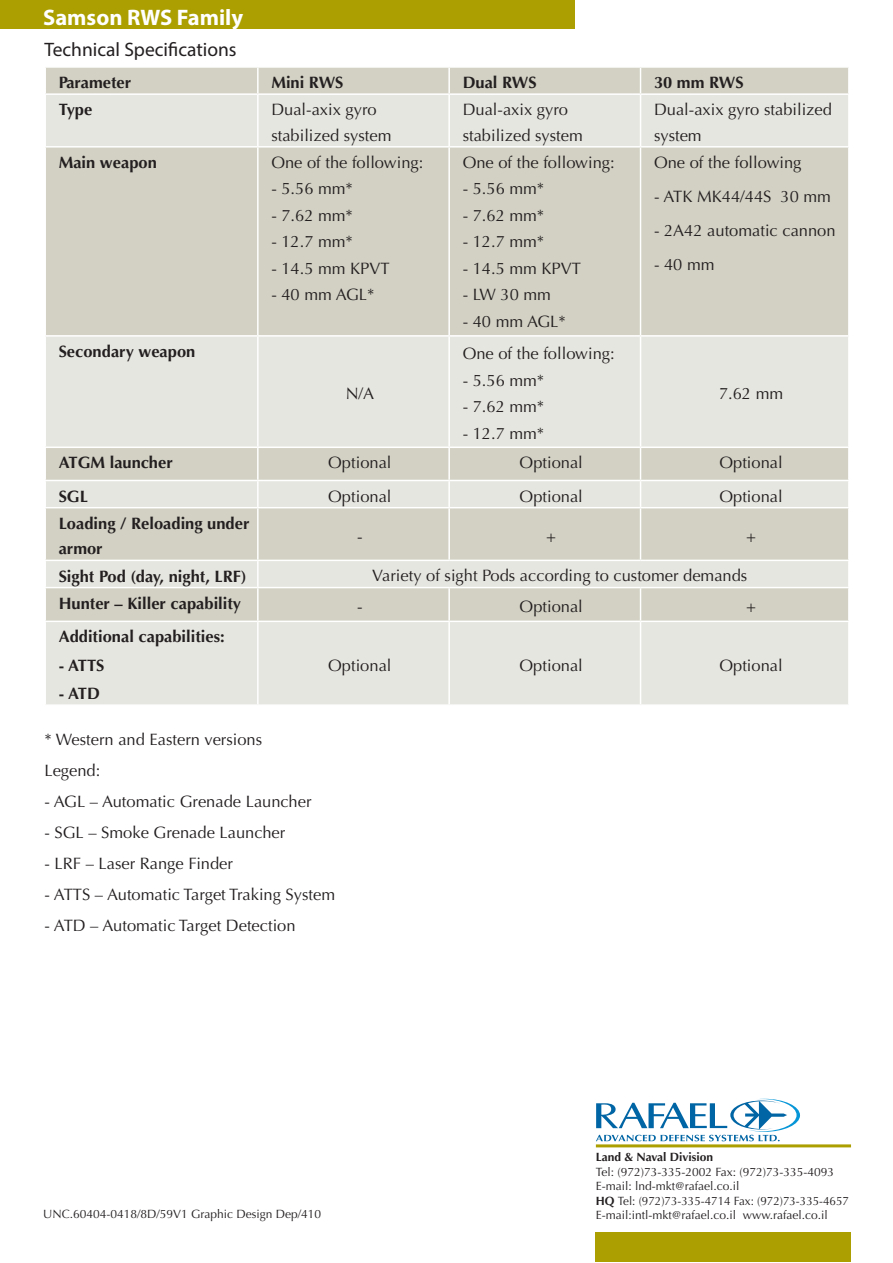
<style>
.page{position:relative;width:893px;height:1263px;background:#fff}
.page>*{position:absolute;margin:0;border:0;box-sizing:border-box;transform-origin:0 0}
.t1{font:700 22.5px "Myriad Pro";color:#fff}
.t2{font:19.5px "Myriad Pro";color:#231f20}
.t3{font:16.5px/25.5px "Optima";color:#231f20}
.t4{font:700 16.5px/27.2px "Optima";color:#231f20}
.t5{font:12px "Optima";color:#231f20}
.t6{font:700 12px "Optima";color:#231f20}
.s1{font-weight:700}
</style>
<div class="page">
<svg style="left:596px;top:1099px;width:204px;height:42px"></svg>
<hr style="left:596px;top:1144px;width:255px;height:3px;background:#ab9f01">
<div style="left:596px;top:1232px;width:255px;height:30px;background:#ab9f01"></div>
<div style="left:1px;top:0;width:574px;height:29px;background:#ab9f01"></div>
<div style="left:46px;top:68px;width:802px;height:25px;background:#d2d1c4"></div>
<svg style="left:46px;top:95px;width:802px;height:609px;background:#dcdcd2"></svg>
<div style="left:46px;top:588px;width:802px;height:33px;background:#d2d1c4"></div>
<hr style="left:257px;top:68px;width:2px;height:25px;background:#fff">
<hr style="left:448px;top:68px;width:2px;height:25px;background:#fff">
<svg style="left:640px;top:68px;width:1px;height:25px"></svg>
<hr style="left:257px;top:95px;width:2px;height:51px;background:#fff">
<hr style="left:448px;top:95px;width:2px;height:51px;background:#fff">
<hr style="left:640px;top:95px;width:1px;height:51px;background:#fff">
<hr style="left:44px;top:146px;width:214px;height:2px;background:#fff">
<hr style="left:258px;top:146px;width:191px;height:2px;background:#fff">
<hr style="left:257px;top:148px;width:2px;height:187px;background:#fff">
<hr style="left:449px;top:146px;width:191px;height:2px;background:#fff">
<hr style="left:448px;top:148px;width:2px;height:187px;background:#fff">
<hr style="left:640px;top:146px;width:210px;height:2px;background:#fff">
<hr style="left:640px;top:148px;width:1px;height:187px;background:#fff">
<hr style="left:44px;top:335px;width:214px;height:2px;background:#fff">
<hr style="left:258px;top:335px;width:191px;height:2px;background:#fff">
<hr style="left:257px;top:337px;width:2px;height:109px;background:#fff">
<hr style="left:449px;top:335px;width:191px;height:2px;background:#fff">
<hr style="left:448px;top:337px;width:2px;height:109px;background:#fff">
<hr style="left:640px;top:335px;width:210px;height:2px;background:#fff">
<hr style="left:640px;top:337px;width:1px;height:109px;background:#fff">
<hr style="left:44px;top:446px;width:214px;height:2px;background:#fff">
<hr style="left:258px;top:446px;width:191px;height:2px;background:#fff">
<hr style="left:257px;top:448px;width:2px;height:32px;background:#fff">
<hr style="left:449px;top:446px;width:191px;height:2px;background:#fff">
<hr style="left:448px;top:448px;width:2px;height:32px;background:#fff">
<hr style="left:640px;top:446px;width:210px;height:2px;background:#fff">
<hr style="left:640px;top:448px;width:1px;height:32px;background:#fff">
<hr style="left:44px;top:480px;width:214px;height:1px;background:#fff">
<hr style="left:258px;top:480px;width:191px;height:1px;background:#fff">
<hr style="left:257px;top:481px;width:2px;height:26px;background:#fff">
<hr style="left:449px;top:480px;width:191px;height:1px;background:#fff">
<hr style="left:448px;top:481px;width:2px;height:26px;background:#fff">
<hr style="left:640px;top:480px;width:210px;height:1px;background:#fff">
<svg style="left:640px;top:481px;width:1px;height:26px"></svg>
<hr style="left:44px;top:507px;width:214px;height:1px;background:#fff">
<hr style="left:258px;top:507px;width:191px;height:1px;background:#fff">
<hr style="left:257px;top:508px;width:2px;height:52px;background:#fff">
<hr style="left:449px;top:507px;width:191px;height:1px;background:#fff">
<hr style="left:448px;top:508px;width:2px;height:52px;background:#fff">
<hr style="left:640px;top:507px;width:210px;height:1px;background:#fff">
<hr style="left:640px;top:508px;width:1px;height:52px;background:#fff">
<hr style="left:44px;top:560px;width:214px;height:1px;background:#fff">
<hr style="left:258px;top:560px;width:191px;height:1px;background:#fff">
<hr style="left:257px;top:561px;width:2px;height:26px;background:#fff">
<hr style="left:449px;top:560px;width:191px;height:1px;background:#fff">
<hr style="left:640px;top:560px;width:210px;height:1px;background:#fff">
<hr style="left:44px;top:587px;width:214px;height:1px;background:#fff">
<hr style="left:258px;top:587px;width:191px;height:1px;background:#fff">
<hr style="left:257px;top:588px;width:2px;height:33px;background:#fff">
<hr style="left:449px;top:587px;width:191px;height:1px;background:#fff">
<hr style="left:448px;top:588px;width:2px;height:33px;background:#fff">
<hr style="left:640px;top:587px;width:210px;height:1px;background:#fff">
<hr style="left:640px;top:588px;width:1px;height:33px;background:#fff">
<hr style="left:44px;top:621px;width:214px;height:1px;background:#fff">
<hr style="left:258px;top:621px;width:191px;height:1px;background:#fff">
<hr style="left:257px;top:622px;width:2px;height:82px;background:#fff">
<hr style="left:449px;top:621px;width:191px;height:1px;background:#fff">
<hr style="left:448px;top:622px;width:2px;height:82px;background:#fff">
<hr style="left:640px;top:621px;width:210px;height:1px;background:#fff">
<hr style="left:640px;top:622px;width:1px;height:82px;background:#fff">
<h1 class="t1" style="left:43px;top:2px;width:202px">Samson RWS Family</h1>
<p class="t2" style="left:44px;top:38px;width:194px">Technical Specifications</p>
<p class="t4" style="left:59px;top:69px;width:74px">Parameter</p>
<p class="t4" style="left:271px;top:69px;width:74px">Mini RWS</p>
<p class="t4" style="left:463px;top:69px;width:75px">Dual RWS</p>
<p class="t4" style="left:654px;top:69px;width:91px">30 mm RWS</p>
<p class="t4" style="left:59px;top:96px;width:35px">Type</p>
<p class="t3" style="left:271px;top:97px;width:107px">Dual-axix gyro</p>
<p class="t3" style="left:271px;top:123px;width:122px">stabilized system</p>
<p class="t3" style="left:463px;top:97px;width:122px">Dual-axix gyro stabilized system</p>
<p class="t3" style="left:654px;top:97px;width:179px">Dual-axix gyro stabilized system</p>
<p class="t4" style="left:59px;top:149px;width:100px">Main weapon</p>
<p class="t3" style="left:271px;top:150px;width:154px">One of the following:</p>
<p class="t3" style="left:271px;top:176px;width:83px">- 5.56 mm*</p>
<p class="t3" style="left:271px;top:203px;width:83px">- 7.62 mm*</p>
<p class="t3" style="left:271px;top:229px;width:83px">- 12.7 mm*</p>
<p class="t3" style="left:271px;top:256px;width:120px">- 14.5 mm KPVT</p>
<p class="t3" style="left:271px;top:282px;width:105px">- 40 mm AGL*</p>
<p class="t3" style="left:463px;top:150px;width:154px">One of the following:</p>
<p class="t3" style="left:463px;top:176px;width:83px">- 5.56 mm*</p>
<p class="t3" style="left:463px;top:203px;width:83px">- 7.62 mm*</p>
<p class="t3" style="left:463px;top:229px;width:83px">- 12.7 mm*</p>
<p class="t3" style="left:463px;top:256px;width:120px">- 14.5 mm KPVT</p>
<p class="t3" style="left:463px;top:282px;width:90px">- LW 30 mm</p>
<p class="t3" style="left:463px;top:309px;width:105px">- 40 mm AGL*</p>
<p class="t3" style="left:781px;top:145px;width:52px;line-height:34px;text-indent:-127px">One of the following<br>30 mm</p>
<p class="t3" style="left:654px;top:179px;width:183px;line-height:34px">- ATK MK44/44S<br>A2- 42 automatic cannon</p>
<p class="t3" style="left:654px;top:252px;width:62px">- 40 mm</p>
<p class="t4" style="left:59px;top:338px;width:138px">Secondary weapon</p>
<p class="t3" style="left:346px;top:381px;width:30px">N A/</p>
<p class="t3" style="left:463px;top:341px;width:154px">One of the following:</p>
<p class="t3" style="left:463px;top:368px;width:83px">- 5.56 mm*</p>
<p class="t3" style="left:463px;top:394px;width:83px">- 7.62 mm*</p>
<p class="t3" style="left:463px;top:421px;width:83px">- 12.7 mm*</p>
<p class="t3" style="left:719px;top:381px;width:66px">7.62 mm</p>
<p class="t4" style="left:59px;top:449px;width:116px">ATGM launcher</p>
<p class="t3" style="left:328px;top:450px;width:65px">Optional</p>
<p class="t3" style="left:520px;top:450px;width:65px">Optional</p>
<p class="t3" style="left:719px;top:450px;width:65px">Optional</p>
<p class="t4" style="left:59px;top:483px;width:192px">SGL<br>Loading / Reloading under</p>
<p class="t3" style="left:328px;top:483px;width:65px">Optional</p>
<p class="t3" style="left:357px;top:523px;width:7px">-</p>
<p class="t3" style="left:520px;top:483px;width:65px">Optional</p>
<p class="t3" style="left:546px;top:523px;width:11px">+</p>
<p class="t3" style="left:719px;top:483px;width:65px">Optional</p>
<p class="t3" style="left:746px;top:523px;width:11px">+</p>
<p class="t4" style="left:59px;top:535px;width:46px">armor</p>
<p class="t4" style="left:59px;top:562px;width:189px">Sight Pod (day, night, LRF)</p>
<p class="t3" style="left:372px;top:563px;width:377px">Variety of sight Pods according to customer demands</p>
<p class="t4" style="left:59px;top:586px;width:184px;line-height:33.8px">Hunter – Killer capability<br>Additional capabilities:</p>
<p class="t4" style="left:59px;top:652px;width:47px">- ATTS</p>
<p class="t4" style="left:59px;top:680px;width:43px">- ATD</p>
<p class="t3" style="left:357px;top:594px;width:7px">-</p>
<p class="t3" style="left:328px;top:653px;width:65px">Optional</p>
<p class="t3" style="left:520px;top:594px;width:65px">Optional</p>
<p class="t3" style="left:520px;top:653px;width:65px">Optional</p>
<p class="t3" style="left:746px;top:594px;width:11px">+</p>
<p class="t3" style="left:719px;top:653px;width:65px">Optional</p>
<p class="t3" style="left:44px;top:724px;width:219px;line-height:31px">* Western and Eastern versions<br>Legend:</p>
<p class="t3" style="left:44px;top:789px;width:269px">- AGL – Automatic Grenade Launcher</p>
<p class="t3" style="left:44px;top:820px;width:242px">- SGL – Smoke Grenade Launcher</p>
<p class="t3" style="left:44px;top:851px;width:190px">- LRF – Laser Range Finder</p>
<p class="t3" style="left:44px;top:882px;width:292px">- ATTS – Automatic Target Traking System</p>
<p class="t3" style="left:44px;top:913px;width:253px">- ATD – Automatic Target Detection</p>
<p class="t5" style="left:43px;top:1206px;width:280px">UNC.60404-0418/8D/59V1 Graphic Design Dep/410</p>
<p class="t6" style="left:596px;top:1150px;width:119px">Land &amp; Naval Division</p>
<p class="t5" style="left:596px;top:1165px;width:240px">Tel (: 972)73-335-2002 Fax ): 972(73-335-4093</p>
<p class="t5" style="left:596px;top:1179px;width:145px">-E mail: lnd-mkt@rafael.co i l.</p>
<p class="t5" style="left:596px;top:1193px;width:255px"><span class="s1">HQ</span> Tel (: 972)73-335-4714 Fax ): 972(73-335-4657</p>
<p class="t5" style="left:743px;top:1208px;width:86px">www.rafael.co i l.</p>
<p class="t5" style="left:596px;top:1208px;width:142px">-E mail:intl-mkt@rafael.co i l.</p>
</div>
